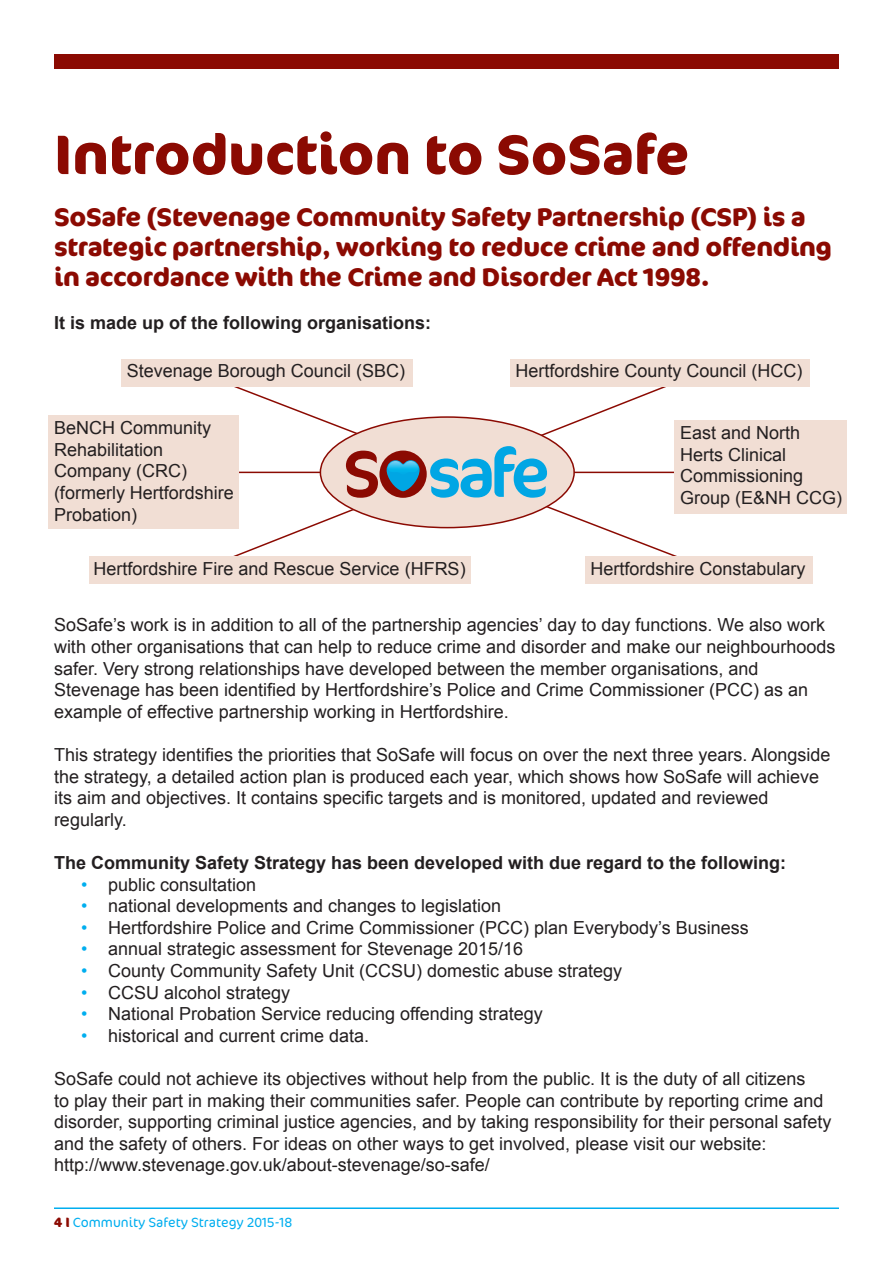
<style>
.page{position:relative;width:893px;height:1263px;background:#fff}
.page>*{position:absolute;margin:0;border:0;box-sizing:border-box;transform-origin:0 0}
.t1{font:700 55.5px "Cocon CE";color:#8b0a02}
.t2{font:700 25.5px/30px "Cocon CE";letter-spacing:-.01em;color:#8b0a02}
.List_Paragraph{font:18px/21.6px "Arial";color:#231f20}
.t3{font:700 18px "Arial";color:#231f20}
.t4{font:300 13.5px "Cocon CE";color:#00aeef}
.s1{color:#00aeef}
.s2{font-weight:700;color:#8b0a02}
</style>
<div class="page">
<svg style="left:216px;top:378px;width:475px;height:178px"></svg>
<div style="left:320px;top:417px;width:254px;height:111px;background:#f1ded4;border-radius:50%"></div>
<svg style="left:430px;top:446px;width:117px;height:52px"></svg>
<svg style="left:346px;top:451px;width:32px;height:47px"></svg>
<div style="left:379px;top:450px;width:48px;height:48px;background:#8b0a02;border-radius:50%"></div>
<svg style="left:387px;top:460px;width:33px;height:31px"></svg>
<div style="left:121px;top:359px;width:292px;height:27px;background:#f1ded4"></div>
<div style="left:511px;top:359px;width:299px;height:27px;background:#f1ded4"></div>
<div style="left:585px;top:556px;width:227px;height:27px;background:#f1ded4"></div>
<div style="left:89px;top:556px;width:382px;height:27px;background:#f1ded4"></div>
<div style="left:48px;top:415px;width:191px;height:113px;background:#f1ded4"></div>
<div style="left:675px;top:420px;width:172px;height:94px;background:#f1ded4"></div>
<hr style="left:54px;top:1207px;width:785px;height:2px;background:#00aeef">
<div style="left:54px;top:54px;width:785px;height:14px;background:#8b0a02"></div>
<p class="t1" style="left:54px;top:115px;width:637px">Introduction to SoSafe</p>
<p class="t2" style="left:54px;top:201px;width:780px">SoSafe (Stevenage Community Safety Partnership (CSP) is a strategic partnership, working to reduce crime and offending in accordance with the Crime and Disorder Act 1998.</p>
<p class="t3" style="left:54px;top:311px;width:379px">It is made up of the following organisations:</p>
<p class="List_Paragraph" style="left:127px;top:360px;width:280px">Stevenage Borough Council (SBC)</p>
<p class="List_Paragraph" style="left:515px;top:360px;width:289px">Hertfordshire County Council (HCC)</p>
<p class="List_Paragraph" style="left:54px;top:417px;width:181px">BeNCH Community<br>Rehabilitation<br>Company (CRC) (formerly Hertfordshire<br>Probation)</p>
<p class="List_Paragraph" style="left:680px;top:422px;width:164px">East and North<br>Herts Clinical<br>Commissioning<br>Group (E&amp;NH CCG)</p>
<p class="List_Paragraph" style="left:94px;top:558px;width:374px">Hertfordshire Fire and Rescue Service (HFRS)</p>
<p class="List_Paragraph" style="left:590px;top:558px;width:217px">Hertfordshire Constabulary</p>
<p class="List_Paragraph" style="left:54px;top:614px;width:783px">SoSafe’s work is in addition to all of the partnership agencies’ day to day functions. We also work with other organisations that can help to reduce crime and disorder and make our neighbourhoods safer. Very strong relationships have developed between the member organisations, and Stevenage has been identified by Hertfordshire’s Police and Crime Commissioner (PCC) as an example of effective partnership working in Hertfordshire.</p>
<p class="List_Paragraph" style="left:54px;top:744px;width:778px">This strategy identifies the priorities that SoSafe will focus on over the next three years. Alongside the strategy, a detailed action plan is produced each year, which shows how SoSafe will achieve its aim and objectives. It contains specific targets and is monitored, updated and reviewed regularly.</p>
<p class="t3" style="left:54px;top:851px;width:734px">The Community Safety Strategy has been developed with due regard to the following:</p>
<p class="List_Paragraph" style="left:81px;top:874px;width:177px"><span class="s1">•</span> public consultation</p>
<p class="List_Paragraph" style="left:81px;top:895px;width:422px"><span class="s1">•</span> national developments and changes to legislation</p>
<p class="List_Paragraph" style="left:81px;top:917px;width:669px"><span class="s1">•</span> Hertfordshire Police and Crime Commissioner (PCC) plan Everybody’s Business</p>
<p class="List_Paragraph" style="left:81px;top:938px;width:444px"><span class="s1">•</span> annual strategic assessment for Stevenage 2015/16</p>
<p class="List_Paragraph" style="left:81px;top:960px;width:543px"><span class="s1">•</span> County Community Safety Unit (CCSU) domestic abuse strategy</p>
<p class="List_Paragraph" style="left:81px;top:982px;width:211px"><span class="s1">•</span> CCSU alcohol strategy</p>
<p class="List_Paragraph" style="left:81px;top:1003px;width:463px"><span class="s1">•</span> National Probation Service reducing offending strategy</p>
<p class="List_Paragraph" style="left:81px;top:1025px;width:290px"><span class="s1">•</span> historical and current crime data.</p>
<p class="List_Paragraph" style="left:54px;top:1068px;width:779px">SoSafe could not achieve its objectives without help from the public. It is the duty of all citizens<br>to play their part in making their communities safer. People can contribute by reporting crime and disorder, supporting criminal justice agencies, and by taking responsibility for their personal safety and the safety of others. For ideas on other ways to get involved, please visit our website:</p>
<p class="List_Paragraph" style="left:54px;top:1154px;width:437px">http://www.stevenage.gov.uk/about-stevenage/so-safe/</p>
<p class="t4" style="left:54px;top:1212px;width:240px"><span class="s2">4 I</span> Community Safety Strategy 2015-18</p>
</div>
